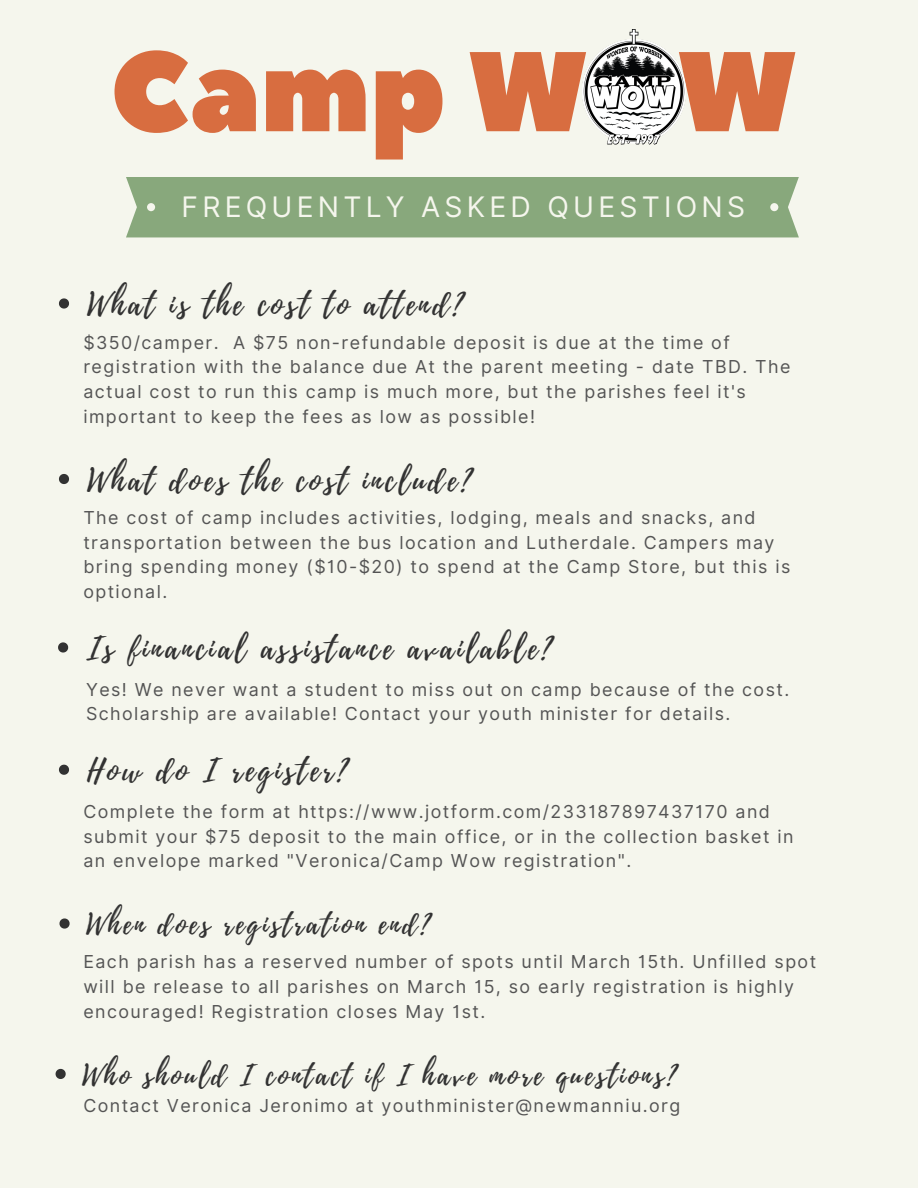
<style>
.page{position:relative;width:918px;height:1188px;background:#f5f6ed}
.page>*{position:absolute;margin:0;border:0;box-sizing:border-box;transform-origin:0 0}
.t1{font:113.1px "Peace Sans";color:#d86d40}
.t2{font:31.2px "Playlist Script";letter-spacing:.1em;color:#323232}
.t3{font:28.2px "Playlist Script";letter-spacing:.1em;color:#323232}
.t4{font:28.2px "Inter";letter-spacing:.15em;color:#f5f6ed}
.t5{font:17.85px/24.8px "Inter";letter-spacing:.08em;color:#545454}
</style>
<div class="page">
<div style="left:126px;top:177px;width:673px;height:60px;background:#88a87c"></div>
<div style="left:770px;top:203px;width:8px;height:8px;background:#f5f6ed;border-radius:50%"></div>
<div style="left:147px;top:203px;width:8px;height:8px;background:#f5f6ed;border-radius:50%"></div>
<svg style="left:59px;top:298px;width:10px;height:11px"></svg>
<svg style="left:59px;top:474px;width:10px;height:10px"></svg>
<svg style="left:59px;top:765px;width:10px;height:10px"></svg>
<svg style="left:59px;top:918px;width:11px;height:11px"></svg>
<svg style="left:56px;top:1069px;width:10px;height:10px"></svg>
<img style="left:582px;top:29px;width:104px;height:115px">
<svg style="left:58px;top:642px;width:11px;height:11px"></svg>
<p class="t1" style="left:110px;top:17px;width:688px">Camp W W</p>
<h1 class="t4" style="left:182px;top:190px;width:565px">FREQUENTLY ASKED QUESTIONS</h1>
<h2 class="t2" style="left:87px;top:282px;width:377px">What is the cost to attend?</h2>
<p class="t5" style="left:83px;top:330px;width:709px">$350/camper. A $75 non-refundable deposit is due at the time of registration with the balance due At the parent meeting - date TBD. The actual cost to run this camp is much more, but the parishes feel it's important to keep the fees as low as possible!</p>
<h3 class="t2" style="left:87px;top:458px;width:385px">What does the cost include?</h3>
<p class="t5" style="left:83px;top:505px;width:709px">The cost of camp includes activities, lodging, meals and snacks, and transportation between the bus location and Lutherdale. Campers may bring spending money ($10-$20) to spend at the Camp Store, but this is optional.</p>
<p class="t2" style="left:86px;top:626px;width:466px">Is financial assistance available?</p>
<h3 class="t5" style="left:86px;top:677px;width:705px">Yes! We never want a student to miss out on camp because of the cost.<br>Scholarship are available! Contact your youth minister for details.</h3>
<h3 class="t2" style="left:87px;top:749px;width:261px">How do I register?</h3>
<p class="t5" style="left:83px;top:799px;width:712px">Complete the form at https://www.jotform.com/233187897437170 and submit your $75 deposit to the main office, or in the collection basket in an envelope marked "Veronica/Camp Wow registration".</p>
<p class="t3" style="left:86px;top:904px;width:345px">When does registration end?</p>
<p class="t5" style="left:83px;top:950px;width:734px">Each parish has a reserved number of spots until March 15th. Unfilled spot will be release to all parishes on March 15, so early registration is highly encouraged! Registration closes May 1st.</p>
<h3 class="t3" style="left:82px;top:1055px;width:595px">Who should I contact if I have more questions?</h3>
<p class="t5" style="left:83px;top:1093px;width:599px">Contact Veronica Jeronimo at youthminister@newmanniu.org</p>
</div>
